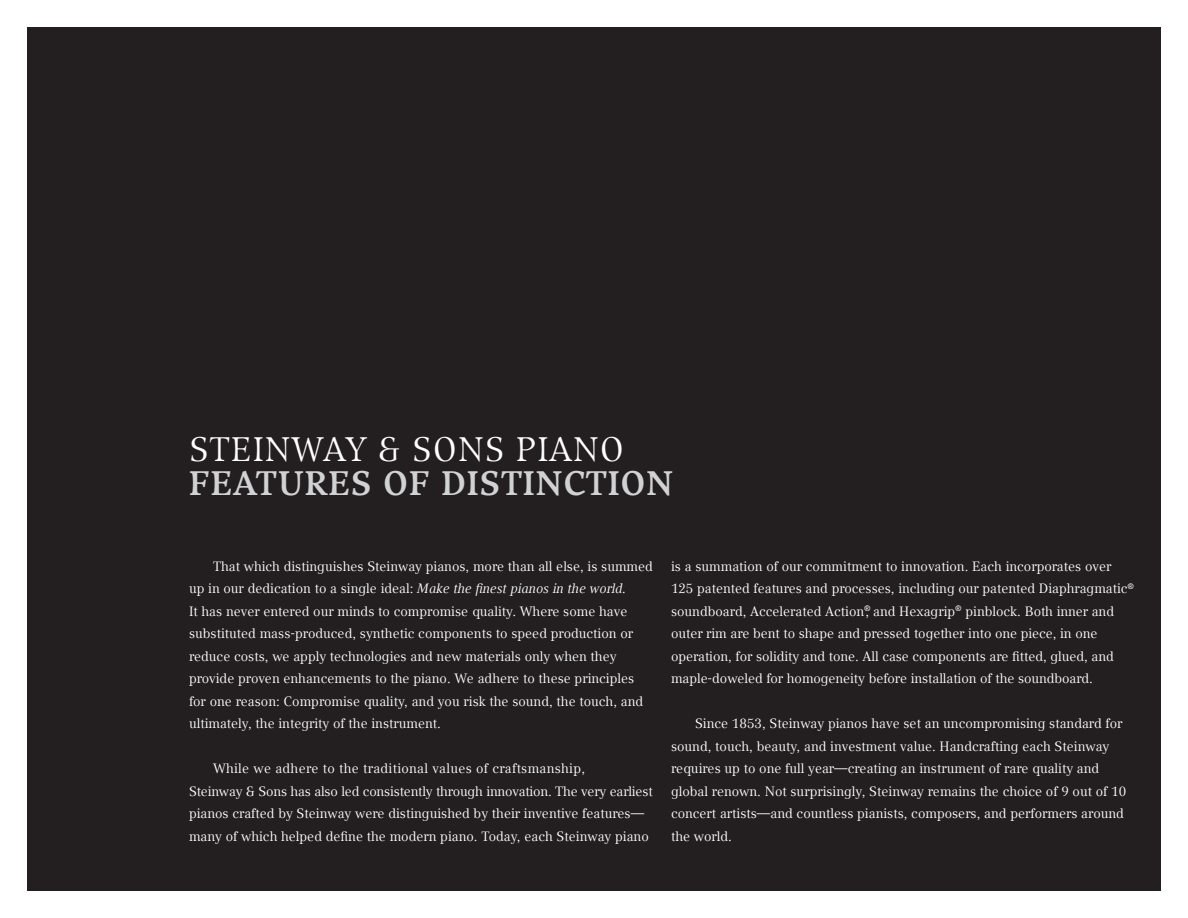
<style>
.page{position:relative;width:1188px;height:918px;background:#fff}
.page>*{position:absolute;margin:0;border:0;box-sizing:border-box;transform-origin:0 0}
.t1{font:700 33.75px "Compatil Exquisit LT Com";letter-spacing:.03em;color:#d1d2d4}
.t2{font:33.75px "Compatil Exquisit LT Com";letter-spacing:.03em;color:#fff}
.t3{font:13.5px/22.5px "Compatil Text LT Com";color:#fff}
.t4{font:13.5px "Compatil Text LT Com";letter-spacing:.02em;color:#fff}
.s1{font-style:italic}
</style>
<div class="page">
<div style="left:27px;top:27px;width:1134px;height:864px;background:#231f20"></div>
<p class="t2" style="left:189px;top:430px;width:436px">STEINWAY &amp; SONS PIANO</p>
<p class="t1" style="left:189px;top:463px;width:486px">FEATURES OF DISTINCTION</p>
<p class="t3" style="left:189px;top:555px;width:465px;text-indent:24px">That which distinguishes Steinway pianos, more than all else, is summed up in our dedication to a single ideal: <span class="s1">Make the finest pianos in the world.<br></span>It has never entered our minds to compromise quality. Where some have substituted mass-produced, synthetic components to speed production or reduce costs, we apply technologies and new materials only when they</p>
<p class="t3" style="left:189px;top:668px;width:456px">provide proven enhancements to the piano. We adhere to these principles for one reason: Compromise quality, and you risk the sound, the touch, and ultimately, the integrity of the instrument.</p>
<p class="t4" style="left:213px;top:761px;width:374px">While we adhere to the traditional values of craftsmanship,</p>
<p class="t3" style="left:189px;top:780px;width:465px">Steinway &amp; Sons has also led consistently through innovation. The very earliest pianos crafted by Steinway were distinguished by their inventive features— many of which helped define the modern piano. Today, each Steinway piano</p>
<p class="t3" style="left:671px;top:555px;width:465px">is a summation of our commitment to innovation. Each incorporates over 125 patented features and processes, including our patented Diaphragmatic<sup>® </sup>soundboard, Accelerated Action<sup>®</sup>, and Hexagrip<sup>®</sup> pinblock. Both inner and outer rim are bent to shape and pressed together into one piece, in one operation, for solidity and tone. All case components are fitted, glued, and maple-doweled for homogeneity before installation of the soundboard.</p>
<p class="t3" style="left:671px;top:713px;width:457px;text-indent:24px">Since 1853, Steinway pianos have set an uncompromising standard for sound, touch, beauty, and investment value. Handcrafting each Steinway requires up to one full year—creating an instrument of rare quality and global renown. Not surprisingly, Steinway remains the choice of 9 out of 10 concert artists—and countless pianists, composers, and performers around the world.</p>
</div>
